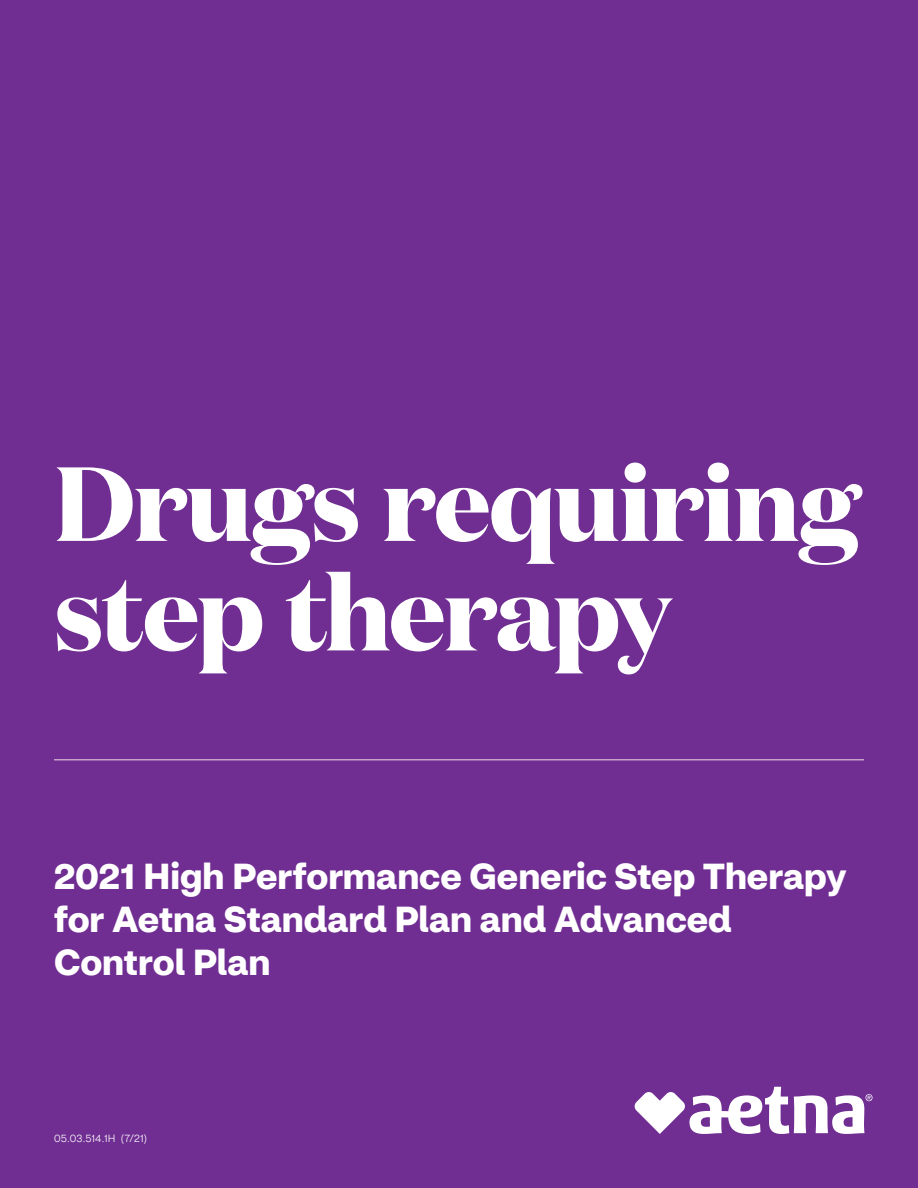
<style>
.page{position:relative;width:918px;height:1188px;background:#702d92}
.page>*{position:absolute;margin:0;border:0;box-sizing:border-box;transform-origin:0 0}
.t1{font:700 105px/109.5px "Domaine Display";letter-spacing:-.02em;color:#fff}
.t2{font:700 36px/43.2px "CVS Health Sans";color:#fff}
.t3{font:300 10.5px "CVS Health Sans";letter-spacing:.015em;color:#fff}
</style>
<div class="page">
<hr style="left:54px;top:759px;width:810px;height:1px;background:#c7a2cb">
<svg style="left:634px;top:1087px;width:239px;height:47px"></svg>
<h1 class="t1" style="left:54px;top:444px;width:807px">Drugs requiring step therapy</h1>
<p class="t2" style="left:54px;top:855px;width:794px">2021 High Performance Generic Step Therapy for Aetna Standard Plan and Advanced<br>Control Plan</p>
<p class="t3" style="left:54px;top:1132px;width:95px">05.03.514.1H (7/21)</p>
</div>
